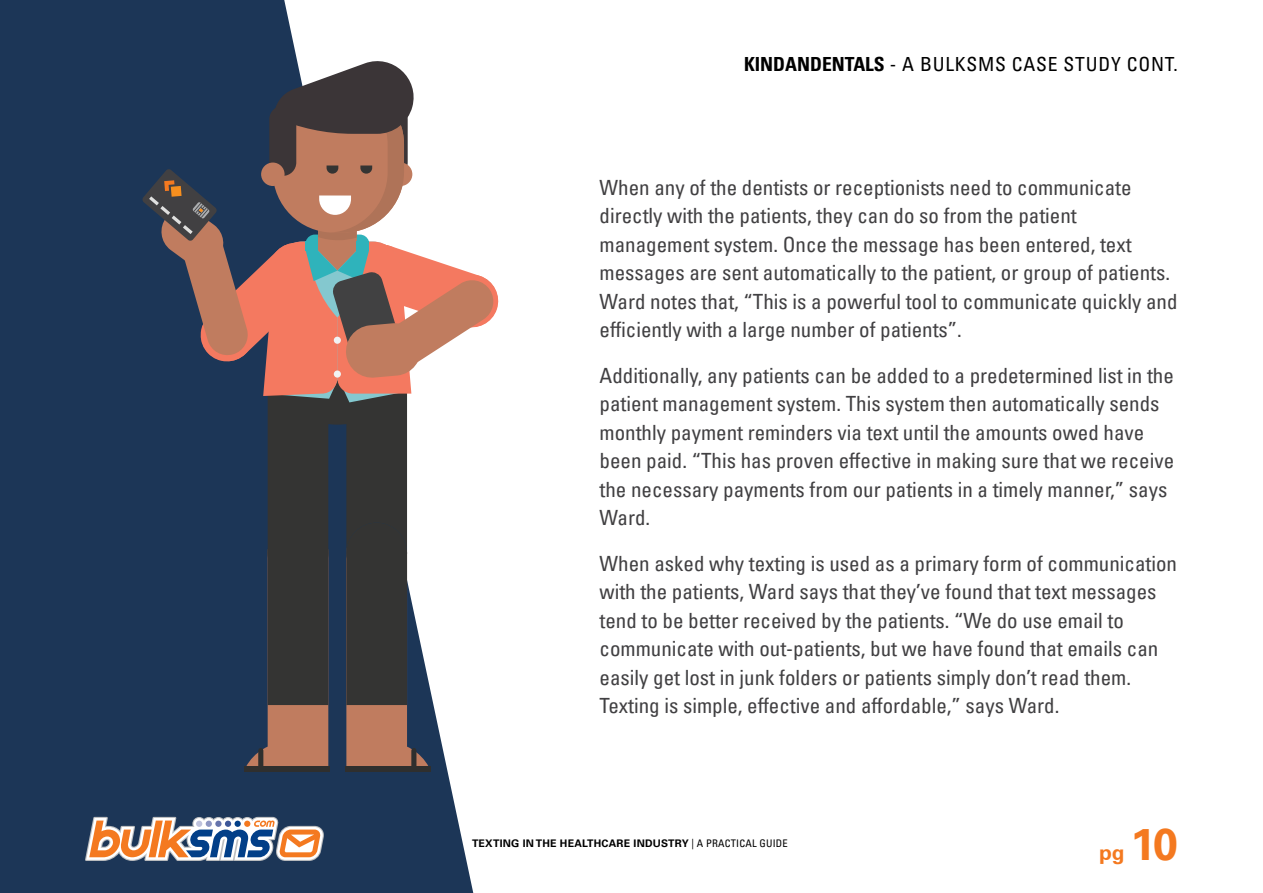
<style>
.page{position:relative;width:1263px;height:893px;background:#fff}
.page>*{position:absolute;margin:0;border:0;box-sizing:border-box;transform-origin:0 0}
.t1{font:condensed 21px/28.5px "Univers LT Pro";color:#414042}
.t2{font:700 21px "Univers LT Pro 65";color:#f47920}
.t3{font:condensed 19.5px "Univers LT Pro";letter-spacing:.04em;color:#000}
.t4{font:700 10.5px "Univers LT Pro 65";letter-spacing:.02em;color:#000}
.s1{font-weight:700}
.s2{font-family:"Univers LT Pro";font-weight:400;font-stretch:condensed}
.s3{font-size:45px}
</style>
<div class="page">
<svg style="left:0;top:0;width:473px;height:893px;background:#354c69"></svg>
<div style="left:268px;top:362px;width:60px;height:221px;background:#343433;border-radius:30px"></div>
<svg style="left:246px;top:523px;width:82px;height:244px"></svg>
<div style="left:346px;top:362px;width:61px;height:221px;background:#343433;border-radius:30px"></div>
<svg style="left:346px;top:523px;width:83px;height:244px"></svg>
<div style="left:258px;top:750px;width:5px;height:17px;background:#2f2f2e"></div>
<div style="left:245px;top:767px;width:85px;height:5px;background:#2f2f2e"></div>
<div style="left:411px;top:750px;width:5px;height:17px;background:#2f2f2e"></div>
<div style="left:345px;top:767px;width:85px;height:5px;background:#2f2f2e"></div>
<svg style="left:142px;top:53px;width:357px;height:405px"></svg>
<svg style="left:85px;top:817px;width:239px;height:44px"></svg>
<p class="t3" style="left:744px;top:52px;width:435px"><span class="s1">KINDANDENTALS</span> - A BULKSMS CASE STUDY CONT.</p>
<p class="t1" style="left:600px;top:173px;width:579px">When any of the dentists or receptionists need to communicate directly with the patients, they can do so from the patient management system. Once the message has been entered, text messages are sent automatically to the patient, or group of patients.<br>Ward notes that, “This is a powerful tool to communicate quickly and efficiently with a large number of patients”.</p>
<p class="t1" style="left:600px;top:361px;width:576px">Additionally, any patients can be added to a predetermined list in the patient management system. This system then automatically sends monthly payment reminders via text until the amounts owed have been paid. “This has proven effective in making sure that we receive the necessary payments from our patients in a timely manner,” says Ward.</p>
<p class="t1" style="left:600px;top:549px;width:579px">When asked why texting is used as a primary form of communication with the patients, Ward says that they’ve found that text messages tend to be better received by the patients. “We do use email to communicate with out-patients, but we have found that emails can easily get lost in junk folders or patients simply don’t read them.<br>Texting is simple, effective and affordable,” says Ward.</p>
<p class="t4" style="left:472px;top:836px;width:317px">TEXTING IN THE HEALTHCARE INDUSTRY <span class="s2">| A PRACTICAL GUIDE</span></p>
<p class="t2" style="left:1099px;top:837px;width:80px">pg <span class="s3">10</span></p>
</div>
